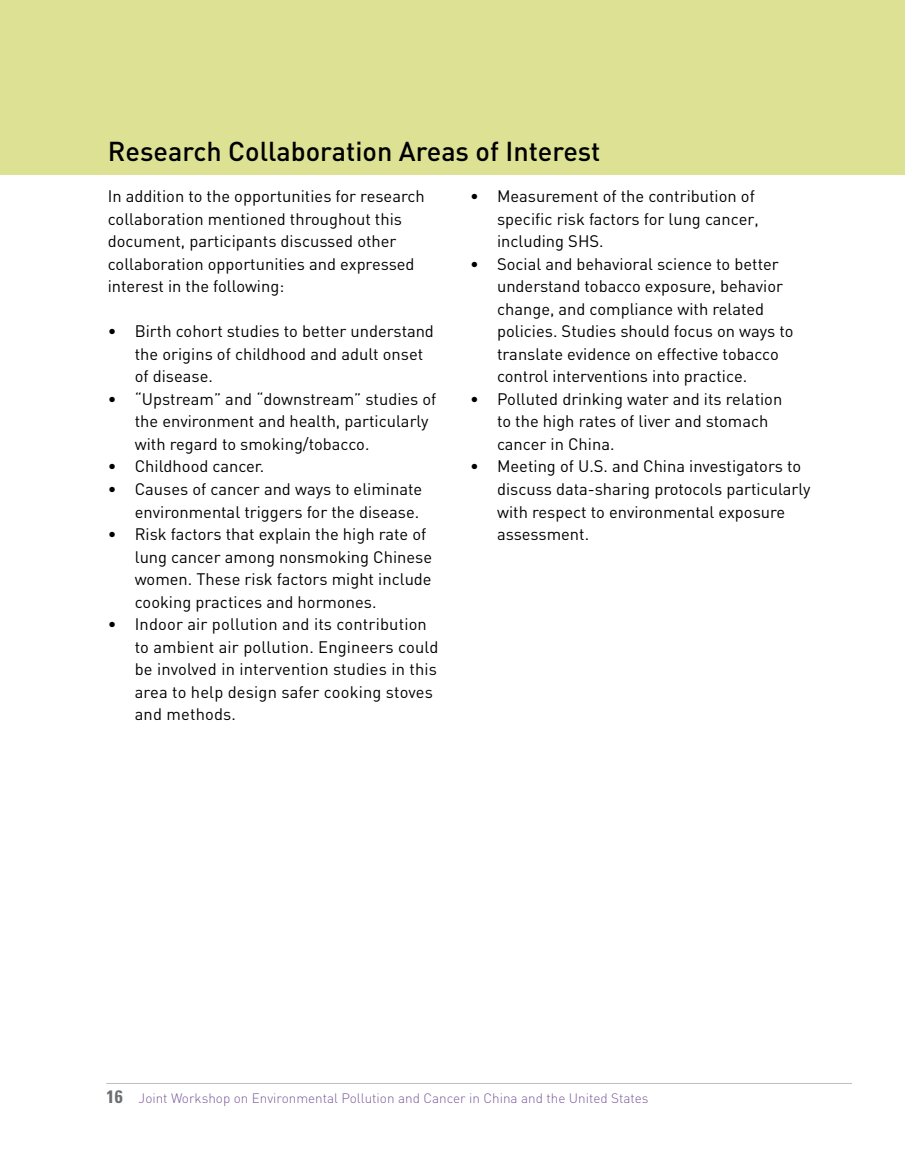
<style>
.page{position:relative;width:905px;height:1175px;background:#fff}
.page>*{position:absolute;margin:0;border:0;box-sizing:border-box;transform-origin:0 0}
.t1{font:500 27px "DIN";color:#000}
.CENTERS{font:16.5px/22.5px "DIN";color:#000}
.t2{font:300 13.5px "DIN";color:#7c5a9b}
.s1{font-family:"Univers";font-weight:700;font-stretch:condensed;font-size:18px;color:#6d6e71}
</style>
<div class="page">
<hr style="left:106px;top:1083px;width:746px;height:1px;background:#bcbec0">
<div style="left:0;top:0;width:904px;height:174px;background:#dce194"></div>
<h1 class="t1" style="left:108px;top:134px;width:494px">Research Collaboration Areas of Interest</h1>
<p class="CENTERS" style="left:108px;top:185px;width:318px">In addition to the opportunities for research collaboration mentioned throughout this document, participants discussed other collaboration opportunities and expressed interest in the following:</p>
<p class="CENTERS" style="left:135px;top:320px;width:301px;text-indent:-27px">• Birth cohort studies to better understand the origins of childhood and adult onset of disease.</p>
<p class="CENTERS" style="left:135px;top:387px;width:303px;text-indent:-27px">• “Upstream” and “downstream” studies of the environment and health, particularly with regard to smoking/tobacco.</p>
<p class="CENTERS" style="left:108px;top:455px;width:158px">• Childhood cancer.</p>
<p class="CENTERS" style="left:108px;top:477px;width:316px;text-align:right">• Causes of cancer and ways to eliminate environmental triggers for the disease.</p>
<p class="CENTERS" style="left:135px;top:522px;width:299px;text-indent:-27px">• Risk factors that explain the high rate of lung cancer among nonsmoking Chinese women. These risk factors might include cooking practices and hormones.</p>
<p class="CENTERS" style="left:135px;top:612px;width:305px;text-indent:-27px">• Indoor air pollution and its contribution to ambient air pollution. Engineers could be involved in intervention studies in this area to help design safer cooking stoves and methods.</p>
<p class="CENTERS" style="left:497px;top:185px;width:263px;text-indent:-27px">• Measurement of the contribution of specific risk factors for lung cancer, including SHS.</p>
<p class="CENTERS" style="left:497px;top:252px;width:298px;text-indent:-27px">• Social and behavioral science to better understand tobacco exposure, behavior change, and compliance with related policies. Studies should focus on ways to translate evidence on effective tobacco control interventions into practice.</p>
<p class="CENTERS" style="left:497px;top:387px;width:287px;text-indent:-27px">• Polluted drinking water and its relation to the high rates of liver and stomach cancer in China.</p>
<p class="CENTERS" style="left:497px;top:455px;width:315px;text-indent:-27px">• Meeting of U.S. and China investigators to discuss data-sharing protocols particularly with respect to environmental exposure assessment.</p>
<p class="t2" style="left:106px;top:1089px;width:543px"><span class="s1">16</span> Joint Workshop on Environmental Pollution and Cancer in China and the United States</p>
</div>
